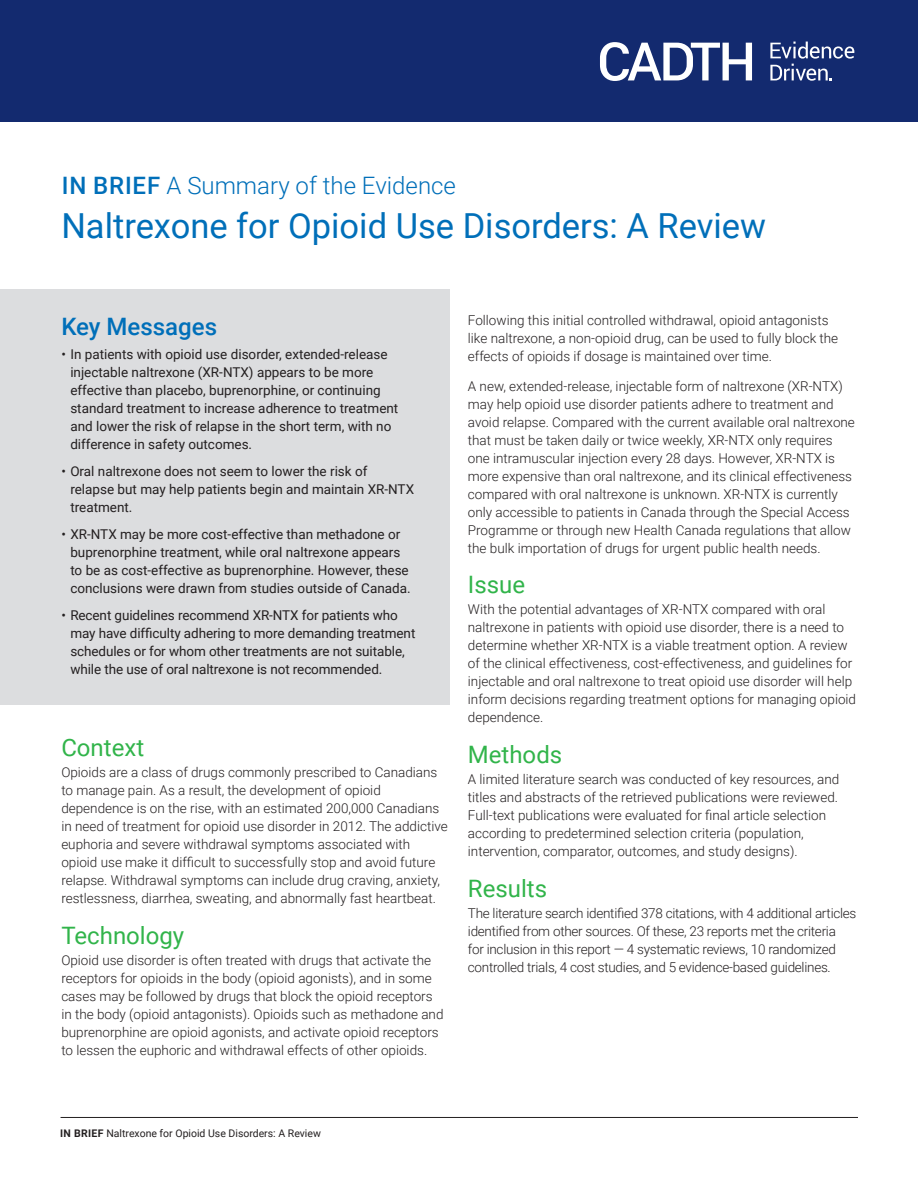
<style>
.page{position:relative;width:918px;height:1188px;background:#fff}
.page>*{position:absolute;margin:0;border:0;box-sizing:border-box;transform-origin:0 0}
.Doc_Title{font:34.5px "Roboto";color:#006fb9}
.Heading{font:24px "Roboto";color:#31b44a}
.Doc_Type{font:300 24px "Roboto";color:#006fb9}
.Key_Messages{font:500 24px "Roboto";color:#006fb9}
.t1{font:300 13.5px/18px "Roboto";color:#231f20}
.t2{font:13.5px/18px "Roboto";color:#231f20}
.t3{font:300 13.5px/18px "Roboto";letter-spacing:-.02em;color:#231f20}
.t4{font:10.5px "Roboto";color:#231f20}
.s1{font-weight:500}
.s2{font-weight:700}
</style>
<div class="page">
<hr style="left:61px;top:1117px;width:797px;height:1px;background:#231f20">
<div style="left:0;top:290px;width:449px;height:415px;background:#dcdddf"></div>
<div style="left:0;top:0;width:918px;height:122px;background:#132a6f"></div>
<svg style="left:600px;top:42px;width:255px;height:39px"></svg>
<p class="Doc_Type" style="left:62px;top:169px;width:396px"><span class="s1">IN BRIEF</span> A Summary of the Evidence</p>
<p class="Doc_Title" style="left:61px;top:201px;width:706px">Naltrexone for Opioid Use Disorders: A Review</p>
<p class="Key_Messages" style="left:61px;top:310px;width:157px">Key Messages</p>
<p class="t2" style="left:70px;top:345px;width:330px;text-indent:-9px">• In patients with opioid use disorder, extended-release injectable naltrexone (XR-NTX) appears to be more effective than placebo, buprenorphine, or continuing standard treatment to increase adherence to treatment and lower the risk of relapse in the short term, with no difference in safety outcomes.</p>
<p class="t2" style="left:70px;top:462px;width:345px;text-indent:-9px">• Oral naltrexone does not seem to lower the risk of relapse but may help patients begin and maintain XR-NTX treatment.</p>
<p class="t2" style="left:70px;top:525px;width:342px;text-indent:-9px">• XR-NTX may be more cost-effective than methadone or buprenorphine treatment, while oral naltrexone appears to be as cost-effective as buprenorphine. However, these conclusions were drawn from studies outside of Canada.</p>
<p class="t2" style="left:70px;top:606px;width:347px;text-indent:-9px">• Recent guidelines recommend XR-NTX for patients who may have difficulty adhering to more demanding treatment schedules or for whom other treatments are not suitable, while the use of oral naltrexone is not recommended.</p>
<p class="Heading" style="left:61px;top:730px;width:84px">Context</p>
<p class="t1" style="left:61px;top:762px;width:388px">Opioids are a class of drugs commonly prescribed to Canadians to manage pain. As a result, the development of opioid dependence is on the rise, with an estimated 200,000 Canadians in need of treatment for opioid use disorder in 2012. The addictive euphoria and severe withdrawal symptoms associated with opioid use make it difficult to successfully stop and avoid future relapse. Withdrawal symptoms can include drug craving, anxiety, restlessness, diarrhea, sweating, and abnormally fast heartbeat.</p>
<p class="Heading" style="left:61px;top:918px;width:124px">Technology</p>
<p class="t1" style="left:61px;top:950px;width:384px">Opioid use disorder is often treated with drugs that activate the receptors for opioids in the body (opioid agonists), and in some cases may be followed by drugs that block the opioid receptors in the body (opioid antagonists). Opioids such as methadone and buprenorphine are opioid agonists, and activate opioid receptors to lessen the euphoric and withdrawal effects of other opioids.</p>
<p class="t1" style="left:468px;top:310px;width:372px">Following this initial controlled withdrawal, opioid antagonists like naltrexone, a non-opioid drug, can be used to fully block the effects of opioids if dosage is maintained over time.</p>
<p class="t1" style="left:468px;top:376px;width:389px">A new, extended-release, injectable form of naltrexone (XR-NTX) may help opioid use disorder patients adhere to treatment and avoid relapse. Compared with the current available oral naltrexone that must be taken daily or twice weekly, XR-NTX only requires one intramuscular injection every 28 days. However, XR-NTX is more expensive than oral naltrexone, and its clinical effectiveness compared with oral naltrexone is unknown. XR-NTX is currently only accessible to patients in Canada through the Special Access Programme or through new Health Canada regulations that allow the bulk importation of drugs for urgent public health needs.</p>
<p class="Heading" style="left:468px;top:568px;width:59px">Issue</p>
<p class="t1" style="left:468px;top:600px;width:390px">With the potential advantages of XR-NTX compared with oral naltrexone in patients with opioid use disorder, there is a need to determine whether XR-NTX is a viable treatment option. A review of the clinical effectiveness, cost-effectiveness, and guidelines for injectable and oral naltrexone to treat opioid use disorder will help inform decisions regarding treatment options for managing opioid dependence.</p>
<p class="Heading" style="left:468px;top:738px;width:96px">Methods</p>
<p class="t1" style="left:468px;top:770px;width:373px">A limited literature search was conducted of key resources, and titles and abstracts of the retrieved publications were reviewed.<br>Full-text publications were evaluated for final article selection according to predetermined selection criteria (population, intervention, comparator, outcomes, and study designs).</p>
<p class="Heading" style="left:468px;top:872px;width:81px">Results</p>
<p class="t3" style="left:468px;top:904px;width:390px">The literature search identified 378 citations, with 4 additional articles identified from other sources. Of these, 23 reports met the criteria<br>for inclusion in this report — 4 systematic reviews, 10 randomized controlled trials, 4 cost studies, and 5 evidence-based guidelines.</p>
<p class="t4" style="left:60px;top:1126px;width:262px"><span class="s2">IN BRIEF</span> Naltrexone for Opioid Use Disorders: A Review</p>
</div>
